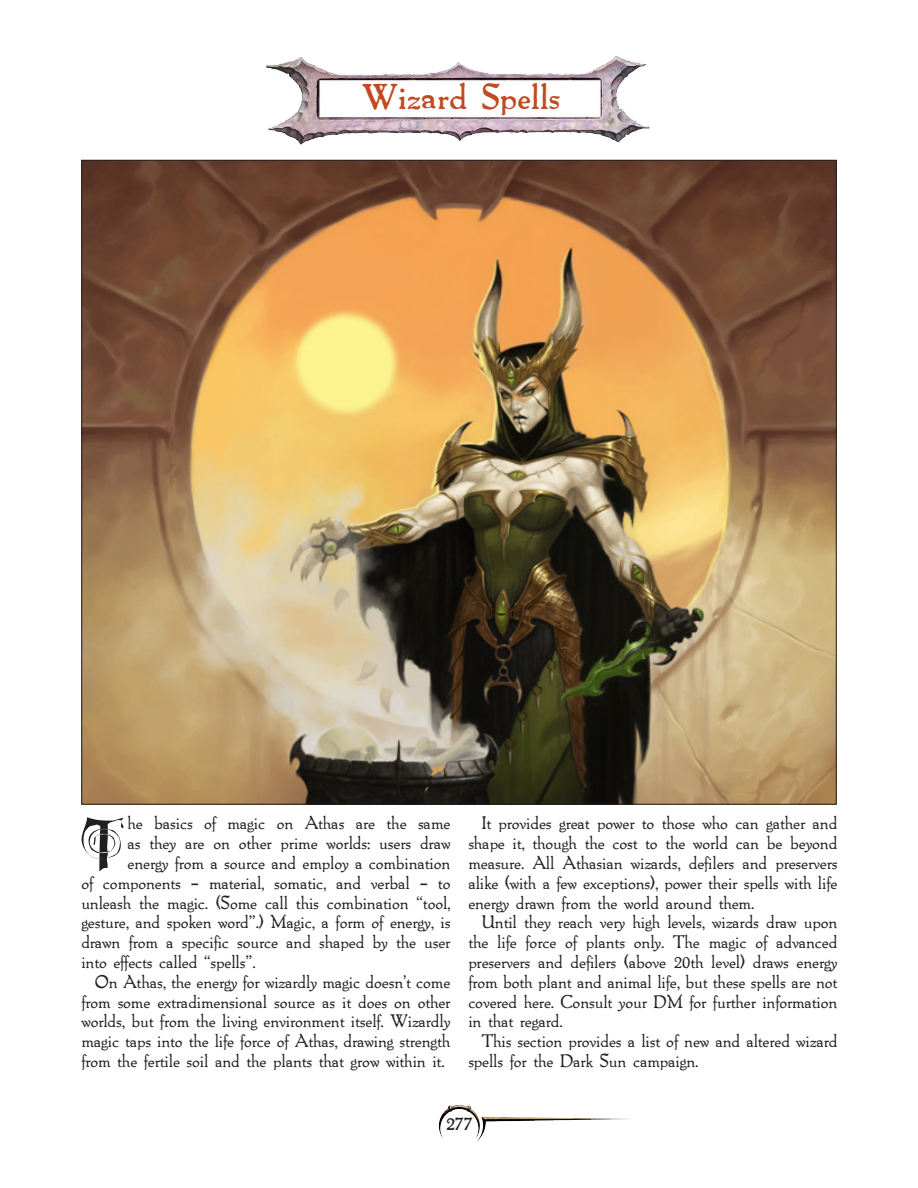
<style>
.page{position:relative;width:918px;height:1188px;background:#fff}
.page>*{position:absolute;margin:0;border:0;box-sizing:border-box;transform-origin:0 0}
.DS_PG_Body_Text_No_I{font:69px "Fairy Scroll Display";color:#231f20}
.Header_1__22_pt{font:700 33px "Packard Antique";color:#c14a1f}
.t1{font:700 18px "Packard Antique";color:#231f20}
.DS_PG_Body_Text{font:16.5px/19.8px "Packard Antique";color:#231f20;text-align:justify}
.DS_PG_Body_Text_No_I-2{font:16.5px "Packard Antique";color:#231f20}
</style>
<div class="page">
<img style="left:438px;top:1105px;width:192px;height:36px">
<img style="left:266px;top:56px;width:384px;height:88px">
<img style="left:83px;top:162px;width:752px;height:641px">
<p class="Header_1__22_pt" style="left:361px;top:73px;width:200px">Wizard Spells</p>
<p class="DS_PG_Body_Text_No_I" style="left:81px;top:814px;width:48px">T</p>
<p class="DS_PG_Body_Text_No_I-2" style="left:127px;top:811px;width:324px">he basics of magic on Athas are the same</p>
<p class="DS_PG_Body_Text_No_I-2" style="left:127px;top:831px;width:324px">as they are on other prime worlds: users draw</p>
<p class="DS_PG_Body_Text_No_I-2" style="left:127px;top:851px;width:324px">energy from a source and employ a combination</p>
<p class="DS_PG_Body_Text_No_I-2" style="left:81px;top:870px;width:371px">of components – material, somatic, and verbal – to</p>
<p class="DS_PG_Body_Text_No_I-2" style="left:81px;top:890px;width:371px">unleash the magic. (Some call this combination “tool,</p>
<p class="DS_PG_Body_Text_No_I-2" style="left:81px;top:910px;width:370px">gesture, and spoken word”.) Magic, a form of energy, is</p>
<p class="DS_PG_Body_Text_No_I-2" style="left:81px;top:930px;width:371px">drawn from a specific source and shaped by the user</p>
<p class="DS_PG_Body_Text_No_I-2" style="left:81px;top:950px;width:176px">into effects called “spells”.</p>
<p class="DS_PG_Body_Text" style="left:81px;top:971px;width:371px;text-indent:14px">On Athas, the energy for wizardly magic doesn’t come from some extradimensional source as it does on other worlds, but from the living environment itself. Wizardly magic taps into the life force of Athas, drawing strength from the fertile soil and the plants that grow within it.</p>
<p class="DS_PG_Body_Text" style="left:468px;top:813px;width:371px;text-indent:14px">It provides great power to those who can gather and shape it, though the cost to the world can be beyond measure. All Athasian wizards, defilers and preservers alike (with a few exceptions), power their spells with life energy drawn from the world around them.</p>
<p class="DS_PG_Body_Text" style="left:468px;top:912px;width:371px;text-indent:14px">Until they reach very high levels, wizards draw upon the life force of plants only. The magic of advanced preservers and defilers (above 20th level) draws energy from both plant and animal life, but these spells are not covered here. Consult your DM for further information in that regard.</p>
<p class="DS_PG_Body_Text" style="left:468px;top:1030px;width:371px;text-indent:14px">This section provides a list of new and altered wizard spells for the Dark Sun campaign.</p>
<p class="t1" style="left:446px;top:1111px;width:28px">277</p>
</div>
